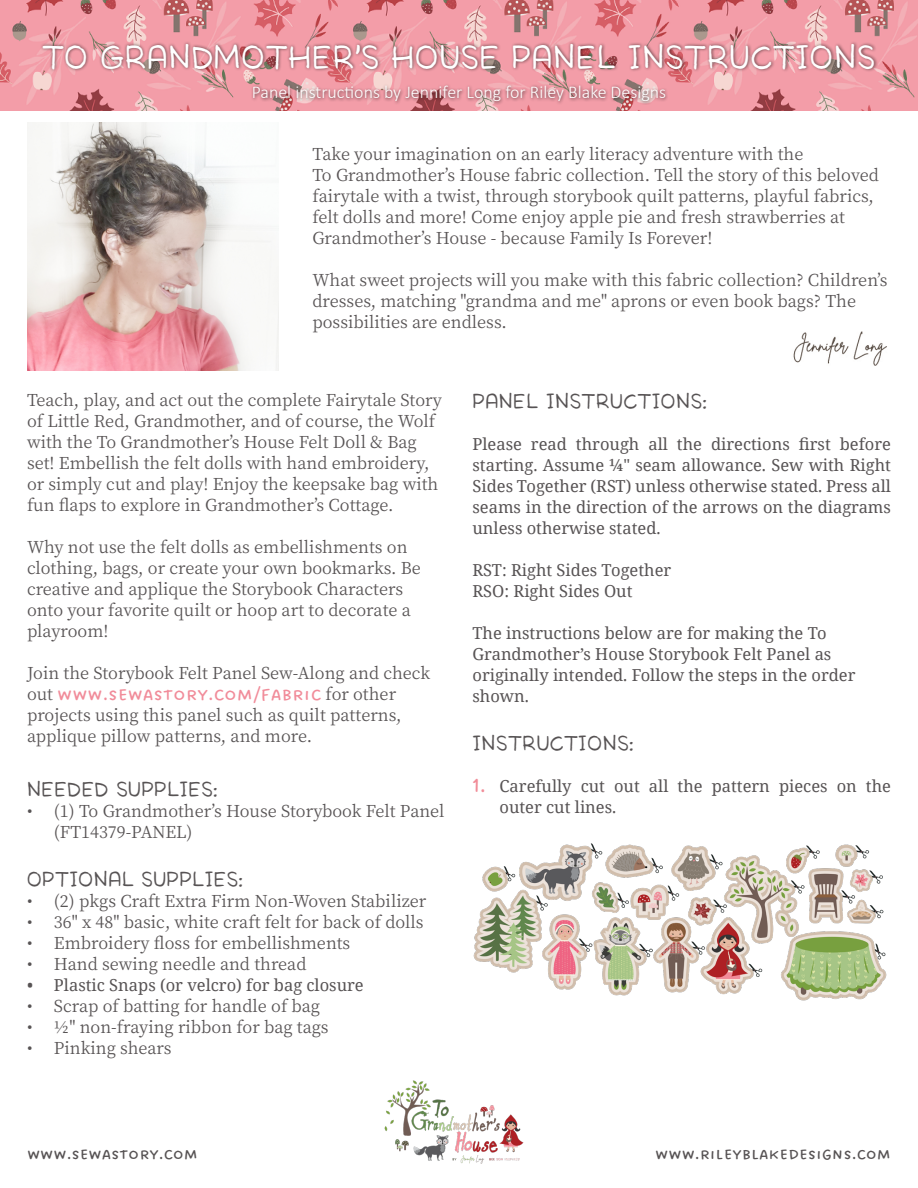
<style>
.page{position:relative;width:918px;height:1188px;background:#fff}
.page>*{position:absolute;margin:0;border:0;box-sizing:border-box;transform-origin:0 0}
.t1{font:28.5px "Sugar Cookie";color:#fff}
.t2{font:24px "DO All Caps Regular";color:#f18c9a}
.t3{font:21px "DO All Caps Regular";color:#575354}
.t4{font:18px "Sugar Cookie";color:#575354}
.t5{font:300 18px "Calibri";color:#fff}
.t6{font:16.5px/21px "Noto Serif KR";color:#575354}
.t7{font:16.5px/21px "Noto Serif";color:#575354}
.s1{font-family:"Noto Serif KR";font-size:16.5px;color:#575354}
.s2{font-family:"DO All Caps Regular";font-size:27px;color:#f18c98}
</style>
<div class="page">
<img style="left:0;top:0;width:918px;height:110px">
<img style="left:27px;top:122px;width:252px;height:248px">
<div style="left:250px;top:83px;width:418px;height:22px;background:#000;opacity:.6"></div>
<img style="left:793px;top:331px;width:94px;height:35px">
<img style="left:384px;top:1080px;width:140px;height:84px">
<div style="left:39px;top:40px;width:839px;height:33px;background:#000;opacity:.6"></div>
<img style="left:473px;top:843px;width:414px;height:158px">
<h1 class="t1" style="left:42px;top:35px;width:835px">TO GRANDMOTHER’S HOUSE PANEL INSTRUCTIONS</h1>
<p class="t5" style="left:252px;top:81px;width:416px">Panel instructions by Jennifer Long for Riley Blake Designs</p>
<p class="t6" style="left:312px;top:144px;width:568px">Take your imagination on an early literacy adventure with the<br>To Grandmother’s House fabric collection. Tell the story of this beloved fairytale with a twist, through storybook quilt patterns, playful fabrics, felt dolls and more! Come enjoy apple pie and fresh strawberries at Grandmother’s House - because Family Is Forever!</p>
<p class="t6" style="left:312px;top:270px;width:577px">What sweet projects will you make with this fabric collection? Children’s dresses, matching "grandma and me" aprons or even book bags? The possibilities are endless.</p>
<p class="t6" style="left:27px;top:390px;width:416px">Teach, play, and act out the complete Fairytale Story of Little Red, Grandmother, and of course, the Wolf with the To Grandmother’s House Felt Doll &amp; Bag set! Embellish the felt dolls with hand embroidery, or simply cut and play! Enjoy the keepsake bag with fun flaps to explore in Grandmother’s Cottage.</p>
<p class="t6" style="left:27px;top:537px;width:395px">Why not use the felt dolls as embellishments on clothing, bags, or create your own bookmarks. Be creative and applique the Storybook Characters onto your favorite quilt or hoop art to decorate a playroom!</p>
<p class="t6" style="left:27px;top:663px;width:405px">Join the Storybook Felt Panel Sew-Along and check</p>
<h2 class="t2" style="left:27px;top:680px;width:371px"><span class="s1">out</span> www.sewastory.com/fabric <span class="s1">for other</span></h2>
<p class="t6" style="left:27px;top:705px;width:376px">projects using this panel such as quilt patterns, applique pillow patterns, and more.</p>
<p class="t4" style="left:27px;top:776px;width:192px">NEEDED SUPPLIES:</p>
<p class="t6" style="left:54px;top:801px;width:392px;text-indent:-27px">• (1) To Grandmother’s House Storybook Felt Panel (FT14379-PANEL)</p>
<p class="t4" style="left:27px;top:866px;width:217px">OPTIONAL SUPPLIES:</p>
<p class="t6" style="left:27px;top:891px;width:401px">• (2) pkgs Craft Extra Firm Non-Woven Stabilizer</p>
<p class="t6" style="left:27px;top:912px;width:398px">• 36" x 48" basic, white craft felt for back of dolls</p>
<p class="t6" style="left:27px;top:933px;width:325px">• Embroidery floss for embellishments</p>
<p class="t6" style="left:27px;top:954px;width:281px">• Hand sewing needle and thread</p>
<p class="t7" style="left:27px;top:974px;width:338px">• Plastic Snaps (or velcro) for bag closure</p>
<p class="t6" style="left:27px;top:996px;width:295px">• Scrap of batting for handle of bag</p>
<p class="t6" style="left:27px;top:1017px;width:303px">• ½" non-fraying ribbon for bag tags</p>
<p class="t6" style="left:27px;top:1038px;width:146px">• Pinking shears</p>
<p class="t4" style="left:472px;top:388px;width:236px">PANEL INSTRUCTIONS:</p>
<p class="t7" style="left:472px;top:433px;width:420px;text-align:justify">Please read through all the directions first before starting. Assume ¼" seam allowance. Sew with Right Sides Together (RST) unless otherwise stated. Press all seams in the direction of the arrows on the diagrams unless otherwise stated.</p>
<p class="t7" style="left:472px;top:559px;width:200px">RST: Right Sides Together<br>RSO: Right Sides Out</p>
<p class="t7" style="left:472px;top:622px;width:385px">The instructions below are for making the To Grandmother’s House Storybook Felt Panel as originally intended. Follow the steps in the order shown.</p>
<p class="t4" style="left:472px;top:730px;width:162px">INSTRUCTIONS:</p>
<p class="t7" style="left:500px;top:775px;width:393px;text-indent:-27px"><span class="s2">1.</span> Carefully cut out all the pattern pieces on the outer cut lines.</p>
<p class="t3" style="left:27px;top:1141px;width:173px">www.sewastory.com</p>
<p class="t3" style="left:655px;top:1141px;width:237px">www.rileyblakedesigns.com</p>
</div>
